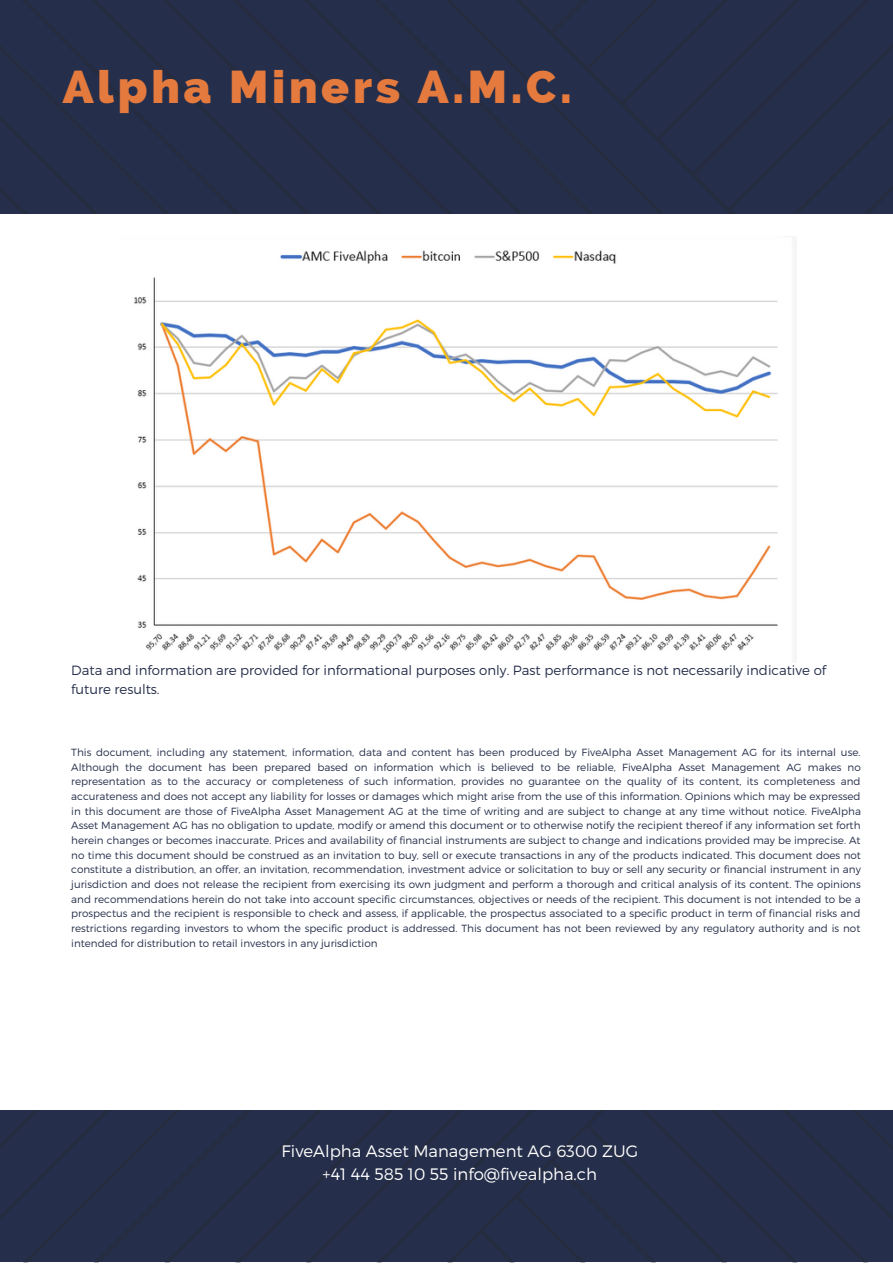
<style>
.page{position:relative;width:893px;height:1264px;background:#fff}
.page>*{position:absolute;margin:0;border:0;box-sizing:border-box;transform-origin:0 0}
.t1{font:800 46.05px "Raleway";letter-spacing:.08em;color:#e57a3e}
.t2{font:300 16.5px/23.5px "Montserrat";color:#fff;text-align:center}
.t3{font:300 13.35px/19px "Montserrat";color:#252e4a}
.t4{font:300 10.35px/14.7px "Montserrat";color:#252e4a;text-align:justify}
</style>
<div class="page">
<div style="left:0;top:0;width:892px;height:1261px;background:#252e4a"></div>
<div style="left:0;top:214px;width:892px;height:895px;background:#fff"></div>
<img style="left:134px;top:250px;width:644px;height:403px">
<h1 class="t1" style="left:63px;top:59px;width:510px">Alpha Miners A.M.C.</h1>
<p class="t3" style="left:71px;top:660px;width:756px">Data and information are provided for informational purposes only. Past performance is not necessarily indicative of future results.</p>
<p class="t4" style="left:71px;top:744px;width:791px">This document, including any statement, information, data and content has been produced by FiveAlpha Asset Management AG for its internal use.<br>Although the document has been prepared based on information which is believed to be reliable, FiveAlpha Asset Management AG makes no representation as to the accuracy or completeness of such information, provides no guarantee on the quality of its content, its completeness and accurateness and does not accept any liability for losses or damages which might arise from the use of this information. Opinions which may be expressed in this document are those of FiveAlpha Asset Management AG at the time of writing and are subject to change at any time without notice. FiveAlpha Asset Management AG has no obligation to update, modify or amend this document or to otherwise notify the recipient thereof if any information set forth herein changes or becomes inaccurate. Prices and availability of financial instruments are subject to change and indications provided may be imprecise. At no time this document should be construed as an invitation to buy, sell or execute transactions in any of the products indicated. This document does not constitute a distribution, an offer, an invitation, recommendation, investment advice or solicitation to buy or sell any security or financial instrument in any jurisdiction and does not release the recipient from exercising its own judgment and perform a thorough and critical analysis of its content. The opinions and recommendations herein do not take into account specific circumstances, objectives or needs of the recipient. This document is not intended to be a prospectus and the recipient is responsible to check and assess, if applicable, the prospectus associated to a specific product in term of financial risks and restrictions regarding investors to whom the specific product is addressed. This document has not been reviewed by any regulatory authority and is not intended for distribution to retail investors in any jurisdiction</p>
<h2 class="t2" style="left:281px;top:1138px;width:358px">FiveAlpha Asset Management AG 6300 ZUG +41 44 585 10 55 info@fivealpha.ch</h2>
</div>
